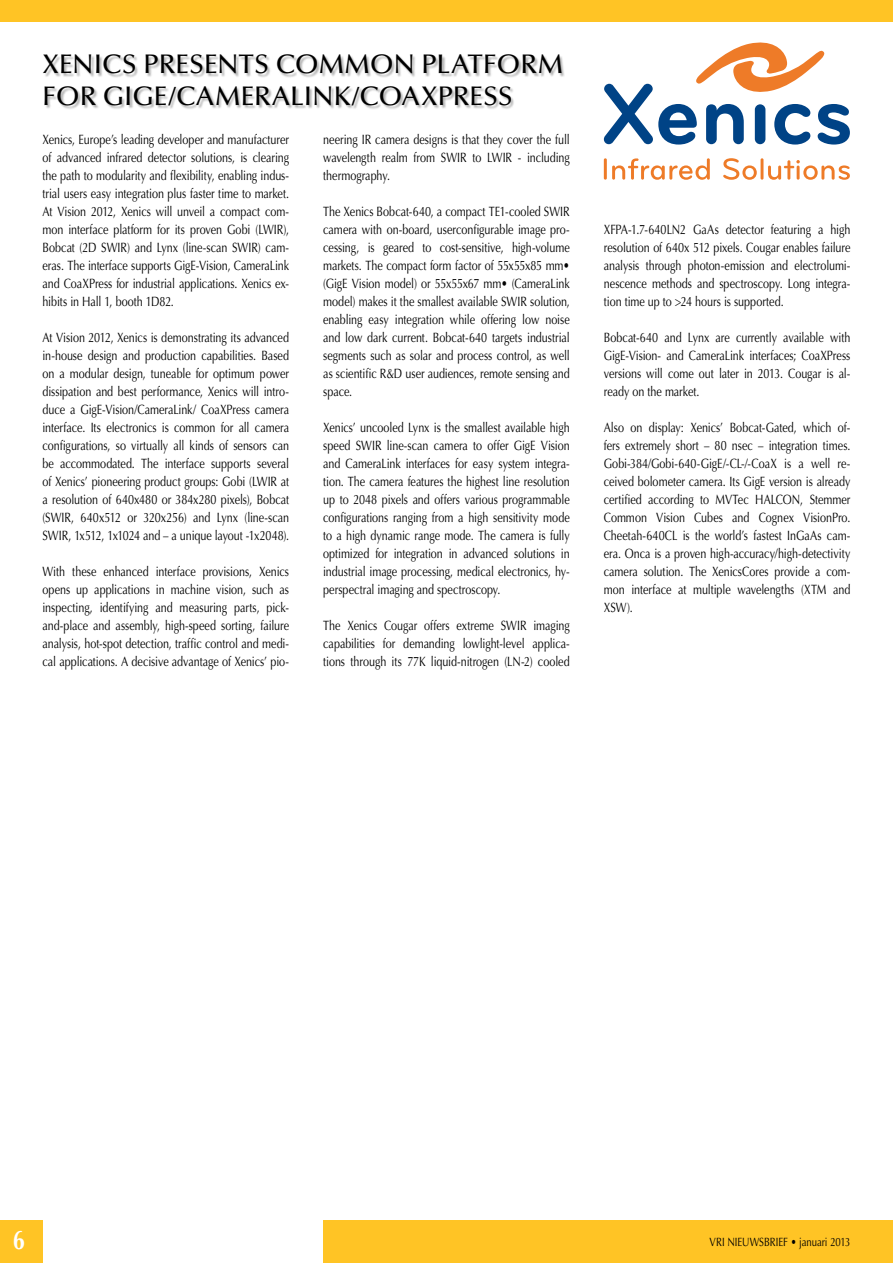
<style>
.page{position:relative;width:893px;height:1263px;background:#fff}
.page>*{position:absolute;margin:0;border:0;box-sizing:border-box;transform-origin:0 0}
.t1{font:500 27px/31.5px "Optima LT Std";color:#000}
.t2{font:700 27px "Optima LT Std";color:#fff;scale:.8 1}
.t3{font:13.5px/18px "Optima LT Std";letter-spacing:-.005em;color:#000;text-align:justify;scale:.8 1}
.t4{font:12px "Optima LT Std";letter-spacing:-.005em;color:#000;scale:.8 1}
</style>
<div class="page">
<div style="left:0;top:1220px;width:43px;height:43px;background:#ffc425"></div>
<div style="left:323px;top:1220px;width:570px;height:43px;background:#ffc425"></div>
<div style="left:0;top:0;width:893px;height:21px;background:#ffc425"></div>
<div style="left:44px;top:55px;width:521px;height:55px;background:#000;opacity:.3"></div>
<svg style="left:604px;top:43px;width:246px;height:102px"></svg>
<hr style="left:604px;top:158px;width:3px;height:22px;background:#ee7b28;border-radius:2px">
<svg style="left:612px;top:158px;width:98px;height:22px"></svg>
<svg style="left:723px;top:158px;width:34px;height:22px"></svg>
<hr style="left:761px;top:158px;width:2px;height:22px;background:#ee7b28">
<svg style="left:768px;top:160px;width:82px;height:20px"></svg>
<h1 class="t1" style="left:43px;top:49px;width:519px">XEN ICS PRESENTS COMMON PLATFORM<br>FOR GIGE/CAMERALINK/COAXPRESS</h1>
<p class="t3" style="left:43px;top:131px;width:310px">Xenics, Europe’s leading developer and manufacturer of advanced infrared detector solutions, is clearing the path to modularity and flexibility, enabling indus&shy;trial users easy integration plus faster time to market.<br>At Vision 2012, Xenics will unveil a compact com&shy;mon interface platform for its proven Gobi (LWIR), Bobcat (2D SWIR) and Lynx (line-scan SWIR) cam&shy;eras. The interface supports GigE-Vision, CameraLink and CoaXPress for industrial applications. Xenics ex&shy;hibits in Hall 1, booth 1D82.</p>
<p class="t3" style="left:42px;top:329px;width:310px">At Vision 2012, Xenics is demonstrating its advanced in-house design and production capabilities. Based on a modular design, tuneable for optimum power dissipation and best performance, Xenics will intro&shy;duce a GigE-Vision/CameraLink/ CoaXPress camera interface. Its electronics is common for all camera configurations, so virtually all kinds of sensors can be accommodated. The interface supports several of Xenics’ pioneering product groups: Gobi (LWIR at a resolution of 640x480 or 384x280 pixels), Bobcat (SWIR, 640x512 or 320x256) and Lynx (line-scan SWIR, 1x512, 1x1024 and – a unique layout -1x2048).</p>
<p class="t3" style="left:43px;top:563px;width:310px">With these enhanced interface provisions, Xenics opens up applications in machine vision, such as inspecting, identifying and measuring parts, pick&shy;and-place and assembly, high-speed sorting, failure analysis, hot-spot detection, traffic control and medi&shy;cal applications. A decisive advantage of Xenics’ pio-</p>
<p class="t3" style="left:323px;top:131px;width:310px">neering IR camera designs is that they cover the full wavelength realm from SWIR to LWIR - including thermography.</p>
<p class="t3" style="left:323px;top:203px;width:310px">The Xenics Bobcat-640, a compact TE1-cooled SWIR camera with on-board, userconfigurable image pro&shy;cessing, is geared to cost-sensitive, high-volume markets. The compact form factor of 55x55x85 mm• (GigE Vision model) or 55x55x67 mm• (CameraLink model) makes it the smallest available SWIR solution, enabling easy integration while offering low noise and low dark current. Bobcat-640 targets industrial segments such as solar and process control, as well as scientific R&amp;D user audiences, remote sensing and space.</p>
<p class="t3" style="left:323px;top:418px;width:310px">Xenics’ uncooled Lynx is the smallest available high speed SWIR line-scan camera to offer GigE Vision and CameraLink interfaces for easy system integra&shy;tion. The camera features the highest line resolution up to 2048 pixels and offers various programmable configurations ranging from a high sensitivity mode to a high dynamic range mode. The camera is fully optimized for integration in advanced solutions in industrial image processing, medical electronics, hy&shy;perspectral imaging and spectroscopy.</p>
<p class="t3" style="left:323px;top:616px;width:310px">The Xenics Cougar offers extreme SWIR imaging capabilities for demanding lowlight-level applica&shy;tions through its 77K liquid-nitrogen (LN-2) cooled</p>
<p class="t3" style="left:604px;top:220px;width:310px">XFPA-1.7-640LN2 GaAs detector featuring a high resolution of 640x 512 pixels. Cougar enables failure analysis through photon-emission and electrolumi&shy;nescence methods and spectroscopy. Long integra&shy;tion time up to &gt;24 hours is supported.</p>
<p class="t3" style="left:604px;top:328px;width:310px">Bobcat-640 and Lynx are currently available with GigE-Vision- and CameraLink interfaces; CoaXPress versions will come out later in 2013. Cougar is al&shy;ready on the market.</p>
<p class="t3" style="left:604px;top:418px;width:310px">Also on display: Xenics’ Bobcat-Gated, which of&shy;fers extremely short – 80 nsec – integration times.<br>Gobi-384/Gobi-640-GigE/-CL-/-CoaX is a well re&shy;ceived bolometer camera. Its GigE version is already certified according to MVTec HALCO</p>
<p class="t3" style="left:604px;top:490px;width:310px;text-indent:188px">N, Stemmer Common Vision Cubes and Cognex VisionPro.<br>Cheetah-640CL is the world’s fastest InGaAs cam&shy;era. Onca is a proven high-accuracy/high-detectivity camera solution. The XenicsCores provide a com&shy;mon interface at multiple wavelengths (XTM and XSW).</p>
<h1 class="t2" style="left:13px;top:1224px;width:17px">6</h1>
<p class="t4" style="left:710px;top:1235px;width:178px">VRI NIEUWSBRIEF • januari 2013</p>
</div>
